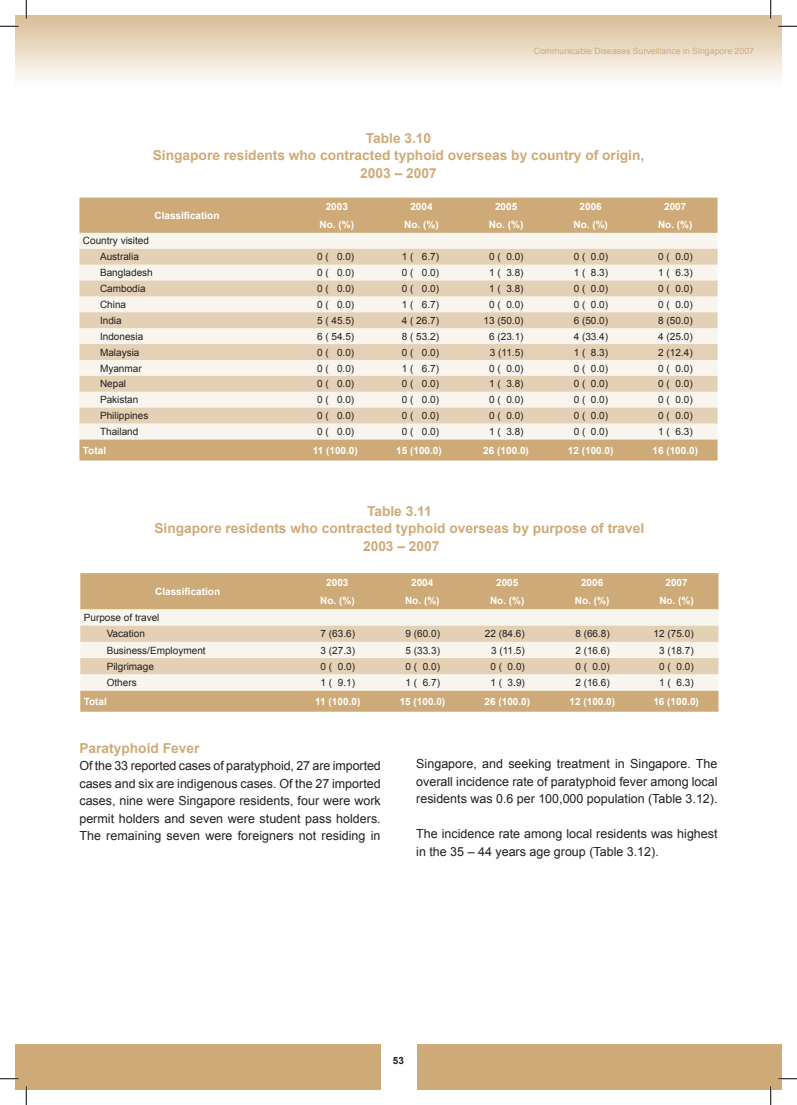
<style>
.page{position:relative;width:797px;height:1105px;background:#fff}
.page>*{position:absolute;margin:0;border:0;box-sizing:border-box;transform-origin:0 0}
.t1{font:700 13.75px/17.5px "Arial";color:#ceaa78;text-align:center}
.t2{font:12.5px/17.5px "Arial";color:#231f20;text-align:justify}
.t3{font:10px/16.2px "Arial";color:#231f20}
.t4{font:700 10px "Arial";color:#fff}
.t5{font:700 10px "Arial";color:#231f20}
.t6{font:8.75px "Arial";color:#ceaa78}
</style>
<div class="page">
<div style="left:16px;top:1044px;width:10px;height:45px;background:#ceaa78"></div>
<div style="left:26px;top:1044px;width:755px;height:45px;background:#ceaa78"></div>
<div style="left:381px;top:1036px;width:35px;height:53px;background:#fff"></div>
<div style="left:80px;top:573px;width:638px;height:139px;background:#ceaa78"></div>
<svg style="left:80px;top:609px;width:638px;height:81px;background:#f7f3ec"></svg>
<svg style="left:80px;top:626px;width:638px;height:48px;background:#eadcc7"></svg>
<div style="left:79px;top:198px;width:638px;height:263px;background:#ceaa78"></div>
<div style="left:79px;top:233px;width:638px;height:206px;background:#f8f5ee"></div>
<svg style="left:79px;top:249px;width:638px;height:174px;background:#ede0ce"></svg>
<svg style="left:0;top:25px;width:19px;height:2px"></svg>
<svg style="left:778px;top:25px;width:19px;height:2px"></svg>
<svg style="left:0;top:1078px;width:19px;height:1px"></svg>
<svg style="left:778px;top:1078px;width:19px;height:1px"></svg>
<svg style="left:25px;top:0;width:2px;height:19px"></svg>
<svg style="left:25px;top:1086px;width:2px;height:19px"></svg>
<svg style="left:770px;top:0;width:1px;height:19px"></svg>
<svg style="left:770px;top:1086px;width:1px;height:19px"></svg>
<p class="t6" style="left:533px;top:46px;width:222px">Communicable Diseases Surveillance in Singapore 2007</p>
<h1 class="t1" style="left:153px;top:129px;width:493px">Table 3.10<br>Singapore residents who contracted typhoid overseas by country of origin,<br>2003 – 2007</h1>
<p class="t4" style="left:154px;top:210px;width:67px">Classification</p>
<p class="t4" style="left:326px;top:201px;width:24px">2003</p>
<p class="t4" style="left:410px;top:201px;width:24px">2004</p>
<p class="t4" style="left:495px;top:201px;width:24px">2005</p>
<p class="t4" style="left:579px;top:201px;width:24px">2006</p>
<p class="t4" style="left:664px;top:201px;width:24px">2007</p>
<p class="t4" style="left:319px;top:219px;width:36px">No. (%)</p>
<p class="t4" style="left:404px;top:219px;width:36px">No. (%)</p>
<p class="t4" style="left:489px;top:219px;width:36px">No. (%)</p>
<p class="t4" style="left:573px;top:219px;width:36px">No. (%)</p>
<p class="t4" style="left:658px;top:219px;width:36px">No. (%)</p>
<p class="t3" style="left:100px;top:233px;width:51px;line-height:15.9px;text-indent:-17px">Country visited<br>Australia</p>
<p class="t3" style="left:317px;top:249px;width:39px">0 ( 0.0)</p>
<p class="t3" style="left:402px;top:249px;width:39px">1 ( 6.7)</p>
<p class="t3" style="left:489px;top:249px;width:36px">0 ( 0.0)</p>
<p class="t3" style="left:573px;top:249px;width:36px">0 ( 0.0)</p>
<p class="t3" style="left:658px;top:249px;width:36px">0 ( 0.0)</p>
<p class="t3" style="left:100px;top:265px;width:54px">Bangladesh</p>
<p class="t3" style="left:317px;top:265px;width:39px">0 ( 0.0)</p>
<p class="t3" style="left:402px;top:265px;width:39px">0 ( 0.0)</p>
<p class="t3" style="left:489px;top:265px;width:36px">1 ( 3.8)</p>
<p class="t3" style="left:573px;top:265px;width:36px">1 ( 8.3)</p>
<p class="t3" style="left:658px;top:265px;width:36px">1 ( 6.3)</p>
<p class="t3" style="left:100px;top:280px;width:47px">Cambodia</p>
<p class="t3" style="left:317px;top:280px;width:39px">0 ( 0.0)</p>
<p class="t3" style="left:402px;top:280px;width:39px">0 ( 0.0)</p>
<p class="t3" style="left:489px;top:280px;width:36px">1 ( 3.8)</p>
<p class="t3" style="left:573px;top:280px;width:36px">0 ( 0.0)</p>
<p class="t3" style="left:658px;top:280px;width:36px">0 ( 0.0)</p>
<p class="t3" style="left:100px;top:296px;width:28px">China</p>
<p class="t3" style="left:317px;top:296px;width:39px">0 ( 0.0)</p>
<p class="t3" style="left:402px;top:296px;width:39px">1 ( 6.7)</p>
<p class="t3" style="left:489px;top:296px;width:36px">0 ( 0.0)</p>
<p class="t3" style="left:573px;top:296px;width:36px">0 ( 0.0)</p>
<p class="t3" style="left:658px;top:296px;width:36px">0 ( 0.0)</p>
<p class="t3" style="left:100px;top:312px;width:23px">India</p>
<p class="t3" style="left:317px;top:312px;width:39px">5 ( 45.5)</p>
<p class="t3" style="left:402px;top:312px;width:39px">4 ( 26.7)</p>
<p class="t3" style="left:483px;top:312px;width:42px">13 (50.0)</p>
<p class="t3" style="left:573px;top:312px;width:36px">6 (50.0)</p>
<p class="t3" style="left:658px;top:312px;width:36px">8 (50.0)</p>
<p class="t3" style="left:100px;top:328px;width:45px">Indonesia</p>
<p class="t3" style="left:317px;top:328px;width:39px">6 ( 54.5)</p>
<p class="t3" style="left:402px;top:328px;width:39px">8 ( 53.2)</p>
<p class="t3" style="left:489px;top:328px;width:36px">6 (23.1)</p>
<p class="t3" style="left:573px;top:328px;width:36px">4 (33.4)</p>
<p class="t3" style="left:658px;top:328px;width:36px">4 (25.0)</p>
<p class="t3" style="left:100px;top:344px;width:41px">Malaysia</p>
<p class="t3" style="left:317px;top:344px;width:39px">0 ( 0.0)</p>
<p class="t3" style="left:402px;top:344px;width:39px">0 ( 0.0)</p>
<p class="t3" style="left:490px;top:344px;width:35px">3 (11.5)</p>
<p class="t3" style="left:573px;top:344px;width:36px">1 ( 8.3)</p>
<p class="t3" style="left:658px;top:344px;width:36px">2 (12.4)</p>
<p class="t3" style="left:100px;top:360px;width:43px">Myanmar</p>
<p class="t3" style="left:317px;top:360px;width:39px">0 ( 0.0)</p>
<p class="t3" style="left:402px;top:360px;width:39px">1 ( 6.7)</p>
<p class="t3" style="left:489px;top:360px;width:36px">0 ( 0.0)</p>
<p class="t3" style="left:573px;top:360px;width:36px">0 ( 0.0)</p>
<p class="t3" style="left:658px;top:360px;width:36px">0 ( 0.0)</p>
<p class="t3" style="left:100px;top:376px;width:28px">Nepal</p>
<p class="t3" style="left:317px;top:376px;width:39px">0 ( 0.0)</p>
<p class="t3" style="left:402px;top:376px;width:39px">0 ( 0.0)</p>
<p class="t3" style="left:489px;top:376px;width:36px">1 ( 3.8)</p>
<p class="t3" style="left:573px;top:376px;width:36px">0 ( 0.0)</p>
<p class="t3" style="left:658px;top:376px;width:36px">0 ( 0.0)</p>
<p class="t3" style="left:100px;top:392px;width:40px">Pakistan</p>
<p class="t3" style="left:317px;top:392px;width:39px">0 ( 0.0)</p>
<p class="t3" style="left:402px;top:392px;width:39px">0 ( 0.0)</p>
<p class="t3" style="left:489px;top:392px;width:36px">0 ( 0.0)</p>
<p class="t3" style="left:573px;top:392px;width:36px">0 ( 0.0)</p>
<p class="t3" style="left:658px;top:392px;width:36px">0 ( 0.0)</p>
<p class="t3" style="left:100px;top:407px;width:50px">Philippines</p>
<p class="t3" style="left:317px;top:407px;width:39px">0 ( 0.0)</p>
<p class="t3" style="left:402px;top:407px;width:39px">0 ( 0.0)</p>
<p class="t3" style="left:489px;top:407px;width:36px">0 ( 0.0)</p>
<p class="t3" style="left:573px;top:407px;width:36px">0 ( 0.0)</p>
<p class="t3" style="left:658px;top:407px;width:36px">0 ( 0.0)</p>
<p class="t3" style="left:100px;top:423px;width:40px">Thailand</p>
<p class="t3" style="left:317px;top:423px;width:39px">0 ( 0.0)</p>
<p class="t3" style="left:402px;top:423px;width:39px">0 ( 0.0)</p>
<p class="t3" style="left:489px;top:423px;width:36px">1 ( 3.8)</p>
<p class="t3" style="left:573px;top:423px;width:36px">0 ( 0.0)</p>
<p class="t3" style="left:658px;top:423px;width:36px">1 ( 6.3)</p>
<p class="t4" style="left:83px;top:444px;width:25px">Total</p>
<p class="t4" style="left:313px;top:444px;width:47px">11 (100.0)</p>
<p class="t4" style="left:396px;top:444px;width:47px">15 (100.0)</p>
<p class="t4" style="left:483px;top:444px;width:47px">26 (100.0)</p>
<p class="t4" style="left:568px;top:444px;width:47px">12 (100.0)</p>
<p class="t4" style="left:652px;top:444px;width:47px">16 (100.0)</p>
<h1 class="t1" style="left:154px;top:502px;width:491px">Table 3.11<br>Singapore residents who contracted typhoid overseas by purpose of travel<br>2003 – 2007</h1>
<p class="t4" style="left:155px;top:586px;width:67px">Classification</p>
<p class="t4" style="left:326px;top:577px;width:24px">2003</p>
<p class="t4" style="left:411px;top:577px;width:24px">2004</p>
<p class="t4" style="left:496px;top:577px;width:24px">2005</p>
<p class="t4" style="left:581px;top:577px;width:24px">2006</p>
<p class="t4" style="left:665px;top:577px;width:24px">2007</p>
<p class="t4" style="left:320px;top:595px;width:36px">No. (%)</p>
<p class="t4" style="left:405px;top:595px;width:36px">No. (%)</p>
<p class="t4" style="left:490px;top:595px;width:36px">No. (%)</p>
<p class="t4" style="left:575px;top:595px;width:36px">No. (%)</p>
<p class="t4" style="left:659px;top:595px;width:36px">No. (%)</p>
<p class="t3" style="left:107px;top:610px;width:54px;text-indent:-23px">Purpose of travel<br>Vacation</p>
<p class="t3" style="left:320px;top:626px;width:36px">7 (63.6)</p>
<p class="t3" style="left:405px;top:626px;width:36px">9 (60.0)</p>
<p class="t3" style="left:485px;top:626px;width:42px">22 (84.6)</p>
<p class="t3" style="left:575px;top:626px;width:36px">8 (66.8)</p>
<p class="t3" style="left:653px;top:626px;width:42px">12 (75.0)</p>
<p class="t3" style="left:107px;top:642px;width:100px">Business/Employment</p>
<p class="t3" style="left:320px;top:642px;width:36px">3 (27.3)</p>
<p class="t3" style="left:405px;top:642px;width:36px">5 (33.3)</p>
<p class="t3" style="left:491px;top:642px;width:35px">3 (11.5)</p>
<p class="t3" style="left:575px;top:642px;width:36px">2 (16.6)</p>
<p class="t3" style="left:659px;top:642px;width:36px">3 (18.7)</p>
<p class="t3" style="left:107px;top:658px;width:49px">Pilgrimage</p>
<p class="t3" style="left:320px;top:658px;width:36px">0 ( 0.0)</p>
<p class="t3" style="left:405px;top:658px;width:36px">0 ( 0.0)</p>
<p class="t3" style="left:490px;top:658px;width:36px">0 ( 0.0)</p>
<p class="t3" style="left:575px;top:658px;width:36px">0 ( 0.0)</p>
<p class="t3" style="left:659px;top:658px;width:36px">0 ( 0.0)</p>
<p class="t3" style="left:107px;top:674px;width:32px">Others</p>
<p class="t3" style="left:320px;top:674px;width:36px">1 ( 9.1)</p>
<p class="t3" style="left:405px;top:674px;width:36px">1 ( 6.7)</p>
<p class="t3" style="left:490px;top:674px;width:36px">1 ( 3.9)</p>
<p class="t3" style="left:575px;top:674px;width:36px">2 (16.6)</p>
<p class="t3" style="left:659px;top:674px;width:36px">1 ( 6.3)</p>
<p class="t4" style="left:84px;top:696px;width:25px">Total</p>
<p class="t4" style="left:315px;top:696px;width:47px">11 (100.0)</p>
<p class="t4" style="left:400px;top:696px;width:47px">15 (100.0)</p>
<p class="t4" style="left:484px;top:696px;width:47px">26 (100.0)</p>
<p class="t4" style="left:569px;top:696px;width:47px">12 (100.0)</p>
<p class="t4" style="left:653px;top:696px;width:47px">16 (100.0)</p>
<h1 class="t1" style="left:79px;top:739px;width:121px">Paratyphoid Fever</h1>
<p class="t2" style="left:79px;top:757px;width:303px">Of the 33 reported cases of paratyphoid, 27 are imported cases and six are indigenous cases. Of the 27 imported cases, nine were Singapore residents, four were work permit holders and seven were student pass holders.<br>The remaining seven were foreigners not residing in</p>
<p class="t2" style="left:416px;top:755px;width:303px">Singapore, and seeking treatment in Singapore. The overall incidence rate of paratyphoid fever among local residents was 0.6 per 100,000 population (Table 3.12).</p>
<p class="t2" style="left:416px;top:825px;width:303px">The incidence rate among local residents was highest in the 35 – 44 years age group (Table 3.12).</p>
<p class="t5" style="left:393px;top:1055px;width:13px">53</p>
</div>
